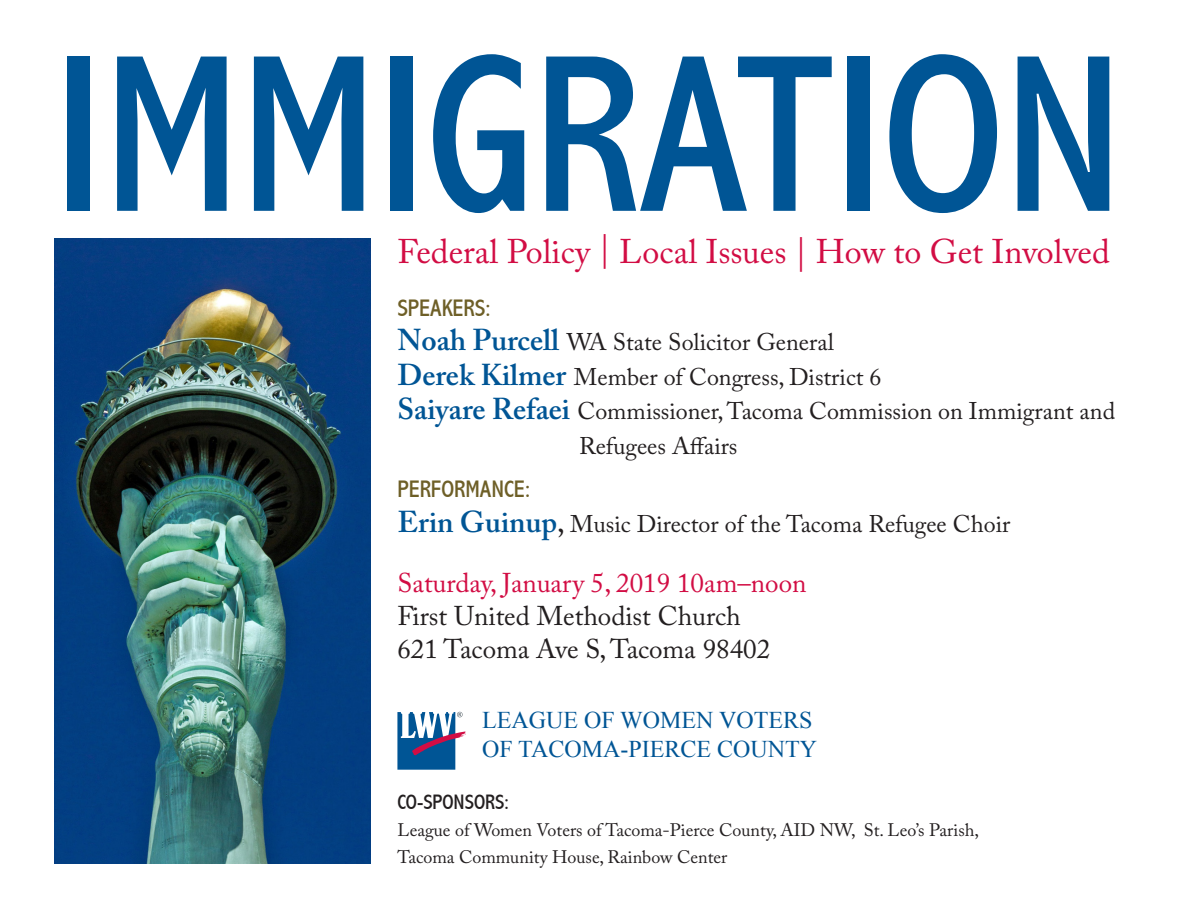
<style>
.page{position:relative;width:1188px;height:918px;background:#fff}
.page>*{position:absolute;margin:0;border:0;box-sizing:border-box;transform-origin:0 0}
.t1{font:condensed 226.5px "Abadi";color:#005595}
.t2{font:34.05px "Adobe Caslon Pro";color:#d20d44}
.t3{font:27px/33px "Adobe Caslon Pro";color:#231f20}
.t4{font:27px "Adobe Caslon Pro";color:#d20d44}
.t5{font:24px/34.5px "Adobe Caslon Pro";color:#231f20}
.t6{font:24px/28.8px "Times New Roman";color:#005595}
.t7{font:condensed 24px "Abadi";color:#6e5f27}
.t8{font:condensed 21px "Abadi";color:#231f20}
.t9{font:18px/27px "Adobe Caslon Pro";color:#231f20}
.s1{font-weight:600;font-size:30px;color:#005595}
.s2{font-family:"Abadi";font-stretch:condensed;color:#6e5f27}
.s3{font-size:30px}
</style>
<div class="page">
<img style="left:54px;top:239px;width:316px;height:625px">
<svg style="left:397px;top:712px;width:69px;height:58px"></svg>
<p class="t1" style="left:54px;top:4px;width:1071px">IMMIGRATION</p>
<p class="t2" style="left:397px;top:232px;width:714px">Federal Policy | Local Issues | How to Get Involved</p>
<p class="t7" style="left:397px;top:294px;width:95px">SPEAKERS:</p>
<p class="t5" style="left:397px;top:325px;width:438px"><span class="s1">Noah Purcell</span> WA State Solicitor General</p>
<p class="t5" style="left:397px;top:359px;width:486px"><span class="s1">Derek Kilmer</span> Member of Congress, District 6</p>
<p class="t5" style="left:579px;top:394px;width:538px;text-indent:-182px"><span class="s1">Saiyare Refaei</span> Commissioner, Tacoma Commission on Immigrant and<br>Refugees Affairs</p>
<p class="t5" style="left:397px;top:472px;width:614px"><span class="s2">PERFORMANCE:<br></span><span class="s1">Erin Guinup</span><span class="s3">,</span> Music Director of the Tacoma Refugee Choir</p>
<p class="t4" style="left:397px;top:567px;width:410px">Saturday, January 5, 2019 10am–noon</p>
<p class="t3" style="left:397px;top:599px;width:374px">First United Methodist Church<br>621 Tacoma Ave S, Tacoma 98402</p>
<p class="t6" style="left:482px;top:706px;width:336px">LEAGUE OF WOMEN VOTERS<br>OF TACOMA-PIERCE COUNTY</p>
<p class="t8" style="left:397px;top:790px;width:113px">CO-SPONSORS:</p>
<p class="t9" style="left:397px;top:817px;width:583px">League of Women Voters of Tacoma-Pierce County, AID NW, St. Leo’s Parish,<br>Tacoma Community House, Rainbow Center</p>
</div>
